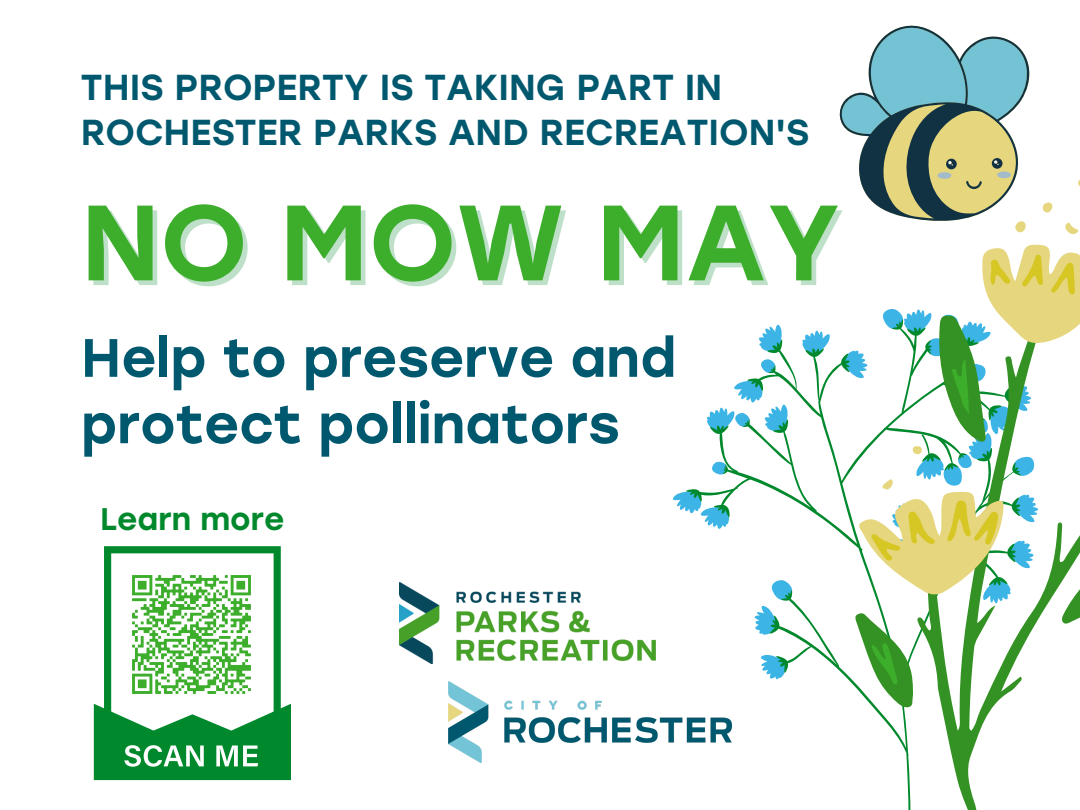
<style>
.page{position:relative;width:1080px;height:810px;background:#fff}
.page>*{position:absolute;margin:0;border:0;box-sizing:border-box;transform-origin:0 0}
.t1{font:500 106.81px "Stolzl";color:#3dae2b}
.t2{font:500 53.88px/66.4px "Stolzl";color:#00586f}
.t3{font:500 36.06px "Stolzl";color:#00586f}
.t4{font:500 31.19px "Stolzl";color:#00892c}
.s1{color:rgb(0 137 44/.26)}
</style>
<div class="page">
<svg style="left:719px;top:353px;width:136px;height:334px"></svg>
<svg style="left:759px;top:325px;width:24px;height:28px"></svg>
<svg style="left:802px;top:330px;width:29px;height:28px"></svg>
<svg style="left:673px;top:489px;width:57px;height:40px"></svg>
<svg style="left:761px;top:653px;width:28px;height:27px"></svg>
<svg style="left:840px;top:350px;width:15px;height:29px"></svg>
<svg style="left:707px;top:359px;width:82px;height:76px"></svg>
<svg style="left:712px;top:461px;width:17px;height:15px"></svg>
<svg style="left:755px;top:579px;width:39px;height:56px"></svg>
<svg style="left:855px;top:350px;width:162px;height:460px"></svg>
<svg style="left:871px;top:595px;width:209px;height:90px"></svg>
<svg style="left:858px;top:180px;width:222px;height:415px"></svg>
<svg style="left:871px;top:255px;width:209px;height:306px"></svg>
<svg style="left:839px;top:25px;width:192px;height:197px"></svg>
<img style="left:448px;top:682px;width:284px;height:81px">
<img style="left:400px;top:583px;width:256px;height:81px">
<svg style="left:104px;top:546px;width:177px;height:22px"></svg>
<svg style="left:94px;top:568px;width:197px;height:212px"></svg>
<img style="left:119px;top:562px;width:145px;height:144px">
<p class="t3" style="left:81px;top:66px;width:643px">THIS PROPERTY IS TAKING PART IN</p>
<p class="t3" style="left:81px;top:111px;width:730px">ROCHESTER PARKS AND RECREATION'S</p>
<p class="t1" style="left:81px;top:179px;width:766px">NO MOW <span class="s1">MAY</span></p>
<p class="t2" style="left:81px;top:325px;width:597px">Help to preserve and protect pollinators</p>
<p class="t4" style="left:100px;top:501px;width:186px">Learn more</p>
</div>
